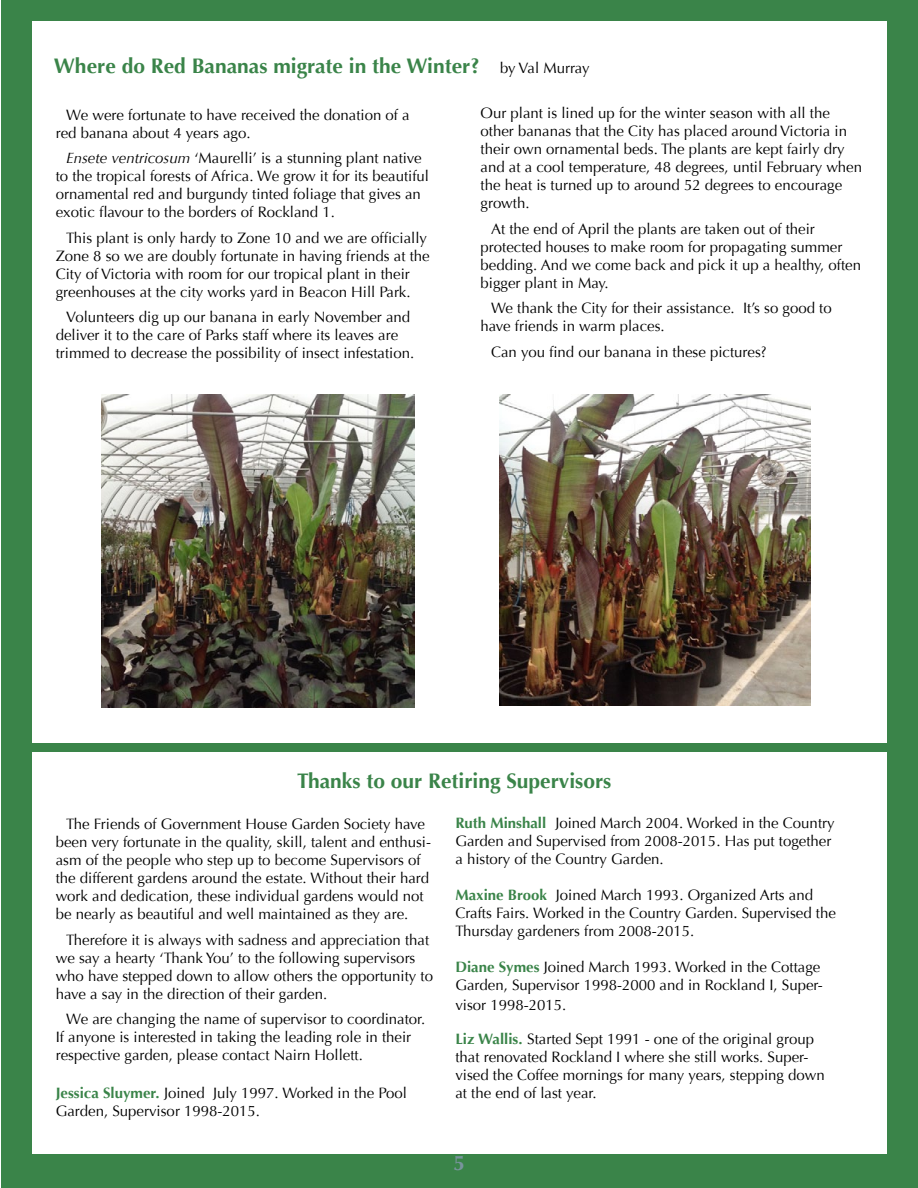
<style>
.page{position:relative;width:918px;height:1188px;background:#fff}
.page>*{position:absolute;margin:0;border:0;box-sizing:border-box;transform-origin:0 0}
.t1{font:700 21px "Optima";color:#3a8449}
.t2{font:700 21px "Optima";color:#79949d}
.t3{font:15px/18px "Optima";color:#000}
.s1{font-weight:400;font-size:15px;color:#000}
.s2{font-style:italic}
.s3{font-weight:700;color:#3a8449}
</style>
<div class="page">
<div style="left:2px;top:0;width:916px;height:1188px;background:#3a8449"></div>
<div style="left:32px;top:22px;width:855px;height:1132px;background:#fff"></div>
<div style="left:32px;top:743px;width:857px;height:9px;background:#3a8449"></div>
<img style="left:102px;top:394px;width:313px;height:313px">
<img style="left:500px;top:394px;width:311px;height:312px">
<h1 class="t1" style="left:54px;top:54px;width:537px">Where do Red Bananas migrate in the Winter? <span class="s1">by Val Murray</span></h1>
<p class="t3" style="left:56px;top:106px;width:355px;text-indent:10px">We were fortunate to have received the donation of a red banana about 4 years ago.</p>
<p class="t3" style="left:56px;top:150px;width:375px;text-indent:10px"><span class="s2">Ensete ventricosum</span> ‘Maurelli’ is a stunning plant native to the tropical forests of Africa. We grow it for its beautiful ornamental red and burgundy tinted foliage that gives an exotic flavour to the borders of Rockland 1.</p>
<p class="t3" style="left:56px;top:229px;width:375px;text-indent:10px">This plant is only hardy to Zone 10 and we are officially Zone 8 so we are doubly fortunate in having friends at the City of Victoria with room for our tropical plant in their greenhouses at the city works yard in Beacon Hill Park.</p>
<p class="t3" style="left:56px;top:309px;width:360px;text-indent:10px">Volunteers dig up our banana in early November and deliver it to the care of Parks staff where its leaves are trimmed to decrease the possibility of insect infestation.</p>
<p class="t3" style="left:481px;top:104px;width:383px">Our plant is lined up for the winter season with all the other bananas that the City has placed around Victoria in their own ornamental beds. The plants are kept fairly dry and at a cool temperature, 48 degrees, until February when the heat is turned up to around 52 degrees to encourage growth.</p>
<p class="t3" style="left:481px;top:220px;width:382px;text-indent:10px">At the end of April the plants are taken out of their protected houses to make room for propagating summer bedding. And we come back and pick it up a healthy, often bigger plant in May.</p>
<p class="t3" style="left:481px;top:299px;width:353px;text-indent:10px">We thank the City for their assistance. It’s so good to have friends in warm places.</p>
<p class="t3" style="left:491px;top:343px;width:277px">Can you find our banana in these pictures?</p>
<h1 class="t1" style="left:297px;top:769px;width:316px">Thanks to our Retiring Supervisors</h1>
<p class="t3" style="left:455px;top:814px;width:381px"><span class="s3">Ruth Minshall</span> Joined March 2004. Worked in the Country<br>Garden and Supervised from 2008-2015. Has put together a history of the Country Garden.</p>
<p class="t3" style="left:455px;top:886px;width:382px"><span class="s3">Maxine Brook</span> Joined March 1993. Organized Arts and<br>Crafts Fairs. Worked in the Country Garden. Supervised the<br>Thursday gardeners from 2008-2015.</p>
<p class="t3" style="left:455px;top:958px;width:369px"><span class="s3">Diane Symes</span> Joined March 1993. Worked in the Cottage<br>Garden, Supervisor 1998-2000 and in Rockland I, Super-</p>
<p class="t3" style="left:455px;top:996px;width:112px">visor 1998-2015.</p>
<p class="t3" style="left:455px;top:1030px;width:371px"><span class="s3">Liz Wallis.</span> Started Sept 1991 - one of the original group that renovated Rockland I where she still works. Super&shy;vised the Coffee mornings for many years, stepping down at the end of last year.</p>
<p class="t3" style="left:56px;top:815px;width:377px;text-indent:11px">The Friends of Government House Garden Society have been very fortunate in the quality, skill, talent and enthusi&shy;asm of the people who step up to become Supervisors of the different gardens around the estate. Without their hard work and dedication, these individual gardens would not be nearly as beautiful and well maintained as they are.</p>
<p class="t3" style="left:56px;top:931px;width:379px;text-indent:11px">Therefore it is always with sadness and appreciation that we say a hearty ‘Thank You’ to the following supervisors who have stepped down to allow others the opportunity to have a say in the direction of their garden.</p>
<p class="t3" style="left:56px;top:1010px;width:371px;text-indent:11px">We are changing the name of supervisor to coordinator.<br>If anyone is interested in taking the leading role in their respective garden, please contact Nairn Hollett.</p>
<p class="t3" style="left:56px;top:1084px;width:353px"><span class="s3">Jessica Sluymer.</span> Joined July 1997. Worked in the Pool<br>Garden, Supervisor 1998-2015.</p>
<h1 class="t2" style="left:454px;top:1150px;width:13px">5</h1>
</div>
